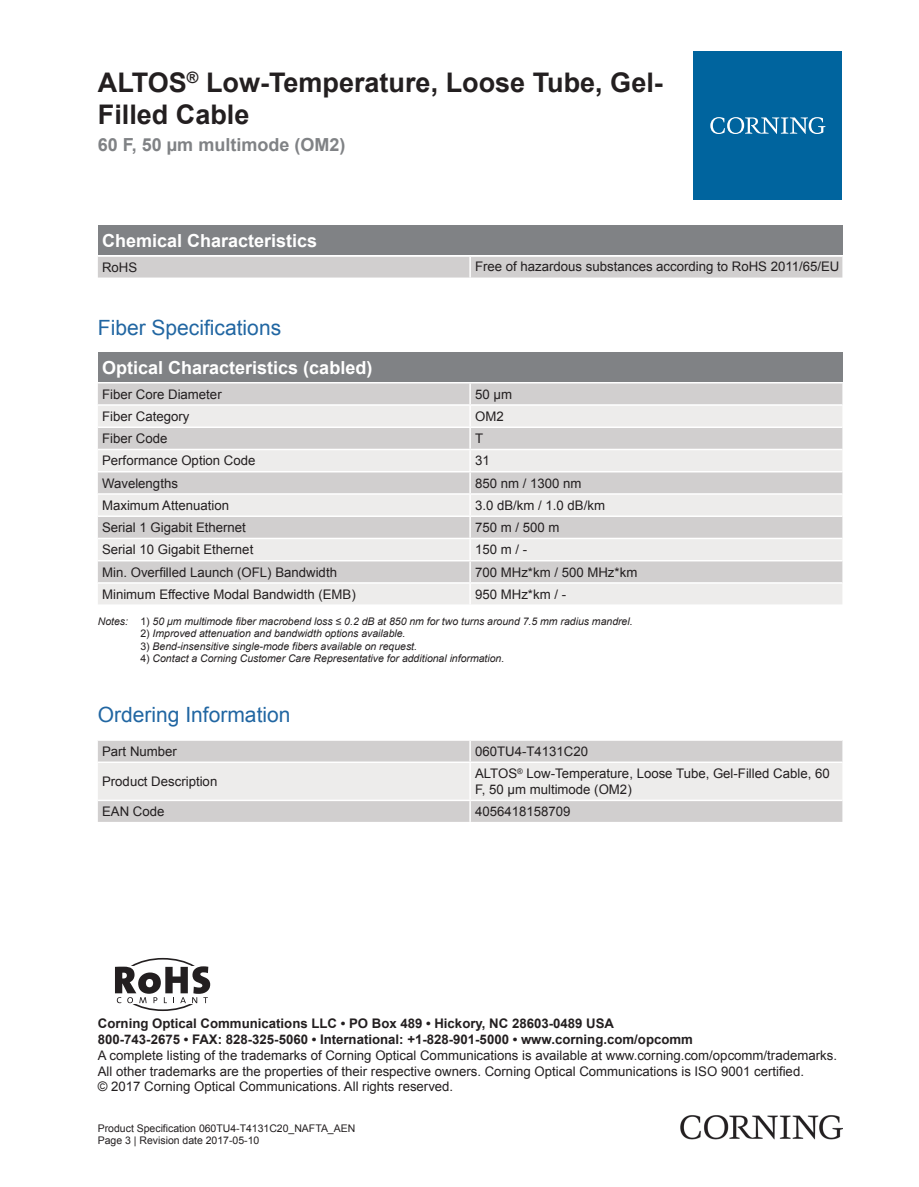
<style>
.page{position:relative;width:919px;height:1187px;background:#fff}
.page>*{position:absolute;margin:0;border:0;box-sizing:border-box;transform-origin:0 0}
.t1{font:700 27px/32.4px "Arial";color:#231f20}
.t2{font:21px "Arial";color:#2166a2}
.t3{font:700 18px "Arial";color:#fff}
.t4{font:700 18px "Arial";color:#808285}
.t5{font:13.2px/15.9px "Arial";color:#231f20}
.t6{font:700 13.2px/15.9px "Arial";color:#231f20}
.t7{font:italic 10.5px "Arial";color:#231f20}
.t8{font:10.5px/12.6px "Arial";color:#231f20}
.s1{font-style:normal}
</style>
<div class="page">
<div style="left:98px;top:225px;width:744px;height:30px;background:#808285"></div>
<div style="left:98px;top:257px;width:744px;height:20px;background:#d1cfcf"></div>
<hr style="left:469px;top:257px;width:2px;height:20px;background:#fff">
<div style="left:98px;top:352px;width:744px;height:30px;background:#808285"></div>
<div style="left:98px;top:383px;width:744px;height:21px;background:#d1cfcf"></div>
<svg style="left:98px;top:406px;width:744px;height:198px;background:#e1dfdf"></svg>
<hr style="left:469px;top:383px;width:2px;height:21px;background:#fff">
<hr style="left:469px;top:406px;width:2px;height:20px;background:#fff">
<hr style="left:469px;top:428px;width:2px;height:20px;background:#fff">
<hr style="left:469px;top:450px;width:2px;height:21px;background:#fff">
<hr style="left:469px;top:472px;width:2px;height:21px;background:#fff">
<hr style="left:469px;top:494px;width:2px;height:21px;background:#fff">
<hr style="left:469px;top:517px;width:2px;height:20px;background:#fff">
<hr style="left:469px;top:539px;width:2px;height:21px;background:#fff">
<hr style="left:469px;top:561px;width:2px;height:21px;background:#fff">
<hr style="left:469px;top:583px;width:2px;height:21px;background:#fff">
<hr style="left:98px;top:426px;width:372px;height:2px;background:#fff">
<hr style="left:470px;top:426px;width:372px;height:2px;background:#fff">
<hr style="left:98px;top:448px;width:372px;height:2px;background:#fff">
<hr style="left:470px;top:448px;width:372px;height:2px;background:#fff">
<hr style="left:98px;top:471px;width:372px;height:1px;background:#fff">
<hr style="left:470px;top:471px;width:372px;height:1px;background:#fff">
<hr style="left:98px;top:493px;width:372px;height:1px;background:#fff">
<hr style="left:470px;top:493px;width:372px;height:1px;background:#fff">
<hr style="left:98px;top:515px;width:372px;height:2px;background:#fff">
<hr style="left:470px;top:515px;width:372px;height:2px;background:#fff">
<hr style="left:98px;top:537px;width:372px;height:2px;background:#fff">
<hr style="left:470px;top:537px;width:372px;height:2px;background:#fff">
<hr style="left:98px;top:560px;width:372px;height:1px;background:#fff">
<hr style="left:470px;top:560px;width:372px;height:1px;background:#fff">
<hr style="left:98px;top:582px;width:372px;height:1px;background:#fff">
<hr style="left:470px;top:582px;width:372px;height:1px;background:#fff">
<div style="left:98px;top:741px;width:744px;height:80px;background:#d1cfcf"></div>
<div style="left:98px;top:763px;width:744px;height:36px;background:#edeceb"></div>
<hr style="left:469px;top:740px;width:2px;height:21px;background:#fff">
<hr style="left:469px;top:763px;width:2px;height:36px;background:#fff">
<hr style="left:469px;top:801px;width:2px;height:20px;background:#fff">
<hr style="left:98px;top:761px;width:372px;height:2px;background:#fff">
<hr style="left:470px;top:761px;width:372px;height:2px;background:#fff">
<hr style="left:98px;top:799px;width:372px;height:2px;background:#fff">
<hr style="left:470px;top:799px;width:372px;height:2px;background:#fff">
<div style="left:693px;top:51px;width:149px;height:149px;background:#00649e"></div>
<svg style="left:710px;top:117px;width:115px;height:17px"></svg>
<img style="left:680px;top:1115px;width:162px;height:24px">
<div style="left:118px;top:957px;width:90px;height:53px;border:2px solid #231f20;border-radius:50%"></div>
<div style="left:98px;top:966px;width:123px;height:38px;background:#fff"></div>
<svg style="left:115px;top:966px;width:95px;height:37px"></svg>
<h1 class="t1" style="left:98px;top:66px;width:566px">ALTOS<sup>®</sup> Low-Temperature, Loose Tube, Gel-<br>Filled Cable</h1>
<h3 class="t4" style="left:98px;top:132px;width:249px">60 F, 50 µm multimode (OM2)</h3>
<h3 class="t3" style="left:102px;top:228px;width:217px">Chemical Characteristics</h3>
<p class="t5" style="left:102px;top:259px;width:37px">RoHS</p>
<p class="t5" style="left:475px;top:258px;width:366px">Free of hazardous substances according to RoHS 2011/65/EU</p>
<h2 class="t2" style="left:98px;top:313px;width:185px">Fiber Specifications</h2>
<h3 class="t3" style="left:102px;top:354px;width:272px">Optical Characteristics (cabled)</h3>
<p class="t5" style="left:102px;top:386px;width:121px">Fiber Core Diameter</p>
<p class="t5" style="left:475px;top:386px;width:38px">50 µm</p>
<p class="t5" style="left:102px;top:408px;width:89px">Fiber Category</p>
<p class="t5" style="left:475px;top:408px;width:30px">OM2</p>
<p class="t5" style="left:102px;top:430px;width:67px">Fiber Code</p>
<p class="t5" style="left:475px;top:430px;width:10px">T</p>
<p class="t5" style="left:102px;top:452px;width:155px">Performance Option Code</p>
<p class="t5" style="left:475px;top:452px;width:16px">31</p>
<p class="t5" style="left:102px;top:475px;width:77px">Wavelengths</p>
<p class="t5" style="left:475px;top:475px;width:108px">850 nm / 1300 nm</p>
<p class="t5" style="left:102px;top:497px;width:128px">Maximum Attenuation</p>
<p class="t5" style="left:475px;top:497px;width:131px">3.0 dB/km / 1.0 dB/km</p>
<p class="t5" style="left:102px;top:519px;width:145px">Serial 1 Gigabit Ethernet</p>
<p class="t5" style="left:475px;top:519px;width:86px">750 m / 500 m</p>
<p class="t5" style="left:102px;top:541px;width:153px">Serial 10 Gigabit Ethernet</p>
<p class="t5" style="left:475px;top:541px;width:54px">150 m / -</p>
<p class="t5" style="left:102px;top:564px;width:236px">Min. Overfilled Launch (OFL) Bandwidth</p>
<p class="t5" style="left:475px;top:564px;width:164px">700 MHz*km / 500 MHz*km</p>
<p class="t5" style="left:102px;top:586px;width:255px">Minimum Effective Modal Bandwidth (EMB)</p>
<p class="t5" style="left:475px;top:586px;width:92px">950 MHz*km / -</p>
<p class="t7" style="left:98px;top:614px;width:536px">Notes: <span class="s1">1)</span> 50 μm multimode fiber macrobend loss ≤ 0.2 dB at 850 nm for two turns around 7.5 mm radius mandrel.</p>
<p class="t7" style="left:140px;top:626px;width:266px"><span class="s1">2)</span> Improved attenuation and bandwidth options available.</p>
<p class="t7" style="left:140px;top:639px;width:278px"><span class="s1">3)</span> Bend-insensitive single-mode fibers available on request.</p>
<p class="t7" style="left:140px;top:652px;width:365px"><span class="s1">4)</span> Contact a Corning Customer Care Representative for additional information.</p>
<h2 class="t2" style="left:98px;top:700px;width:194px">Ordering Information</h2>
<p class="t5" style="left:102px;top:743px;width:76px">Part Number</p>
<p class="t5" style="left:475px;top:743px;width:114px">060TU4-T4131C20</p>
<p class="t5" style="left:102px;top:773px;width:117px">Product Description</p>
<p class="t5" style="left:475px;top:765px;width:356px">ALTOS<sup>®</sup> Low-Temperature, Loose Tube, Gel-Filled Cable, 60<br>F, 50 µm multimode (OM2)</p>
<p class="t5" style="left:102px;top:803px;width:64px">EAN Code</p>
<p class="t5" style="left:475px;top:803px;width:97px">4056418158709</p>
<p class="t6" style="left:98px;top:1015px;width:596px">Corning Optical Communications LLC • PO Box 489 • Hickory, NC 28603-0489 USA<br>800-743-2675 • FAX: 828-325-5060 • International: +1-828-901-5000 • www.corning.com/opcomm</p>
<p class="t5" style="left:98px;top:1046px;width:740px">A complete listing of the trademarks of Corning Optical Communications is available at www.corning.com/opcomm/trademarks.<br>All other trademarks are the properties of their respective owners. Corning Optical Communications is ISO 9001 certified.<br>© 2017 Corning Optical Communications. All rights reserved.</p>
<p class="t8" style="left:98px;top:1121px;width:259px">Product Specification 060TU4-T4131C20_NAFTA_AEN<br>Page 3 | Revision date 2017-05-10</p>
</div>
